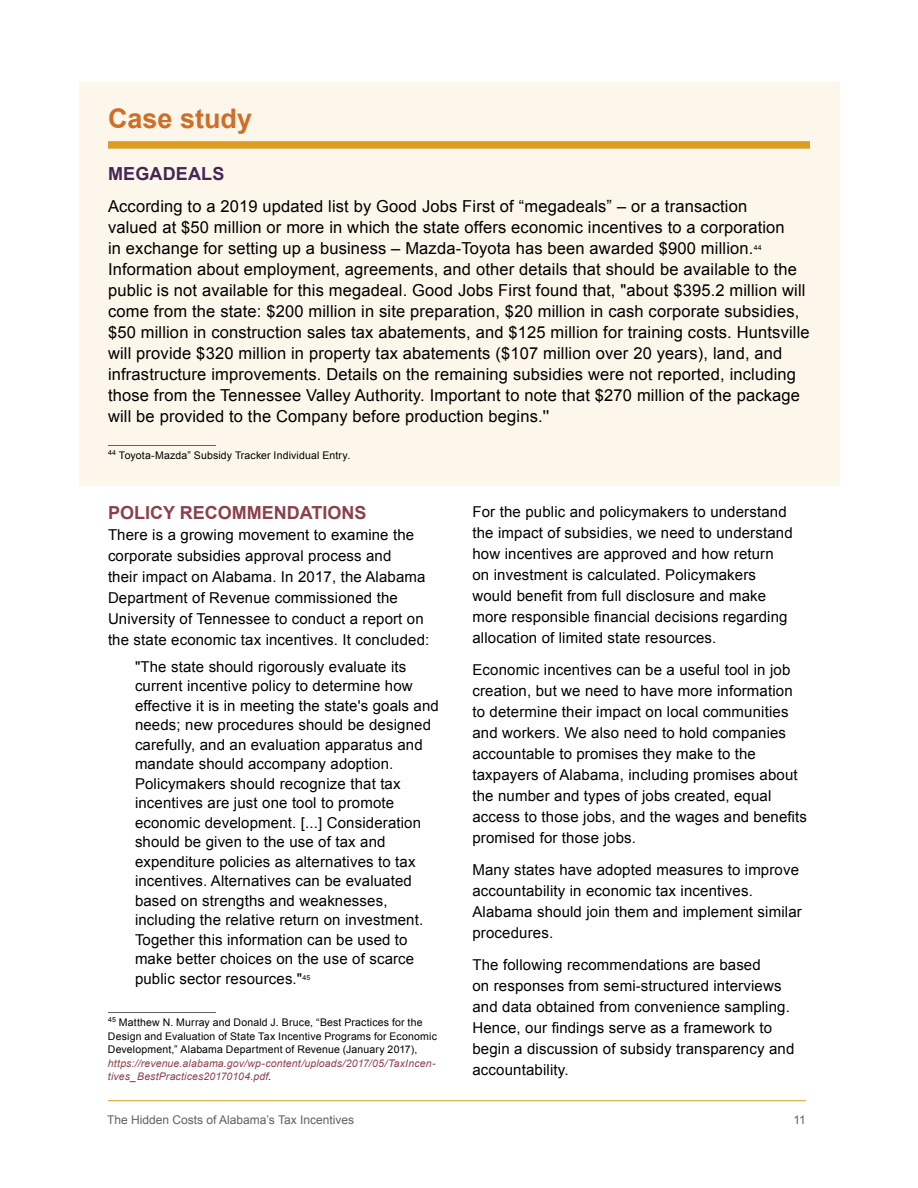
<style>
.page{position:relative;width:918px;height:1188px;background:#fff}
.page>*{position:absolute;margin:0;border:0;box-sizing:border-box;transform-origin:0 0}
.t1{font:700 27px "Arial";color:#ce6e28}
.t2{font:700 18px "Arial";color:#8b414d}
.t3{font:700 18px "Arial";letter-spacing:.01em;color:#452756}
.t4{font:16.5px/21px "Arial";letter-spacing:.01em;color:#000}
.t5{font:15px/21px "Arial";letter-spacing:.01em;color:#000}
.t6{font:12px "Arial";color:#616063}
.t7{font:10.5px/13.5px "Arial";letter-spacing:.015em;color:#000}
.t8{font:italic 10.5px/13.5px "Arial";letter-spacing:.015em;color:#8b414d}
.t9{font:7.05px "Arial";color:#000}
.s1{font-style:normal;color:#000}
</style>
<div class="page">
<hr style="left:108px;top:1100px;width:698px;height:1px;background:#db9e23">
<hr style="left:108px;top:1012px;width:108px;height:1px;background:#616063">
<div style="left:79px;top:82px;width:760px;height:404px;background:#fdf6ea"></div>
<div style="left:108px;top:141px;width:702px;height:8px;background:#db9e23"></div>
<hr style="left:108px;top:445px;width:108px;height:1px;background:#616063">
<h1 class="t1" style="left:108px;top:100px;width:146px">Case study</h1>
<p class="t3" style="left:108px;top:162px;width:118px">MEGADEALS</p>
<p class="t4" style="left:108px;top:196px;width:678px">According to a 2019 updated list by Good Jobs First of “megadeals” – or a transaction valued at $50 million or more in which the state offers economic incentives to a corporation in exchange for setting up a business – Mazda-Toyota has been awarded $900 million.</p>
<p class="t9" style="left:754px;top:243px;width:10px">44</p>
<p class="t4" style="left:108px;top:259px;width:703px">Information about employment, agreements, and other details that should be available to the public is not available for this megadeal. Good Jobs First found that, "about $395.2 million will come from the state: $200 million in site preparation, $20 million in cash corporate subsidies, $50 million in construction sales tax abatements, and $125 million for training costs. Huntsville will provide $320 million in property tax abatements ($107 million over 20 years), land, and infrastructure improvements. Details on the remaining subsidies were not reported, including those from the Tennessee Valley Authority. Important to note that $270 million of the package will be provided to the Company before production begins.''</p>
<p class="t7" style="left:108px;top:449px;width:244px"><sup>44</sup> Toyota-Mazda” Subsidy Tracker Individual Entry.</p>
<p class="t2" style="left:108px;top:501px;width:260px">POLICY RECOMMENDATIONS</p>
<p class="t5" style="left:108px;top:525px;width:323px">There is a growing movement to examine the corporate subsidies approval process and<br>their impact on Alabama. In 2017, the Alabama Department of Revenue commissioned the University of Tennessee to conduct a report on the state economic tax incentives. It concluded:</p>
<p class="t5" style="left:135px;top:657px;width:305px;line-height:19.5px">"The state should rigorously evaluate its current incentive policy to determine how effective it is in meeting the state's goals and needs; new procedures should be designed carefully, and an evaluation apparatus and mandate should accompany adoption.<br>Policymakers should recognize that tax incentives are just one tool to promote economic development. [...] Consideration should be given to the use of tax and expenditure policies as alternatives to tax incentives. Alternatives can be evaluated based on strengths and weaknesses, including the relative return on investment.<br>Together this information can be used to make better choices on the use of scarce public sector resources."<sup>45</sup></p>
<p class="t7" style="left:108px;top:1016px;width:330px"><sup>45</sup> Matthew N. Murray and Donald J. Bruce, “Best Practices for the<br>Design and Evaluation of State Tax Incentive Programs for Economic<br>Development,” Alabama Department of Revenue (January 2017),</p>
<p class="t8" style="left:108px;top:1056px;width:329px">https://revenue.alabama.gov/wp-content/uploads/2017/05/TaxIncen&shy;tives_BestPractices20170104.pdf<span class="s1">.</span></p>
<p class="t5" style="left:472px;top:502px;width:322px">For the public and policymakers to understand the impact of subsidies, we need to understand how incentives are approved and how return on investment is calculated. Policymakers would benefit from full disclosure and make more responsible financial decisions regarding allocation of limited state resources.</p>
<p class="t5" style="left:472px;top:659px;width:336px">Economic incentives can be a useful tool in job creation, but we need to have more information to determine their impact on local communities and workers. We also need to hold companies accountable to promises they make to the taxpayers of Alabama, including promises about the number and types of jobs created, equal access to those jobs, and the wages and benefits promised for those jobs.</p>
<p class="t5" style="left:472px;top:859px;width:331px">Many states have adopted measures to improve accountability in economic tax incentives.<br>Alabama should join them and implement similar procedures.</p>
<p class="t5" style="left:472px;top:954px;width:323px">The following recommendations are based<br>on responses from semi-structured interviews and data obtained from convenience sampling.<br>Hence, our findings serve as a framework to begin a discussion of subsidy transparency and accountability.</p>
<p class="t6" style="left:107px;top:1112px;width:249px">The Hidden Costs of Alabama’s Tax Incentives</p>
<p class="t6" style="left:793px;top:1112px;width:14px">11</p>
</div>
